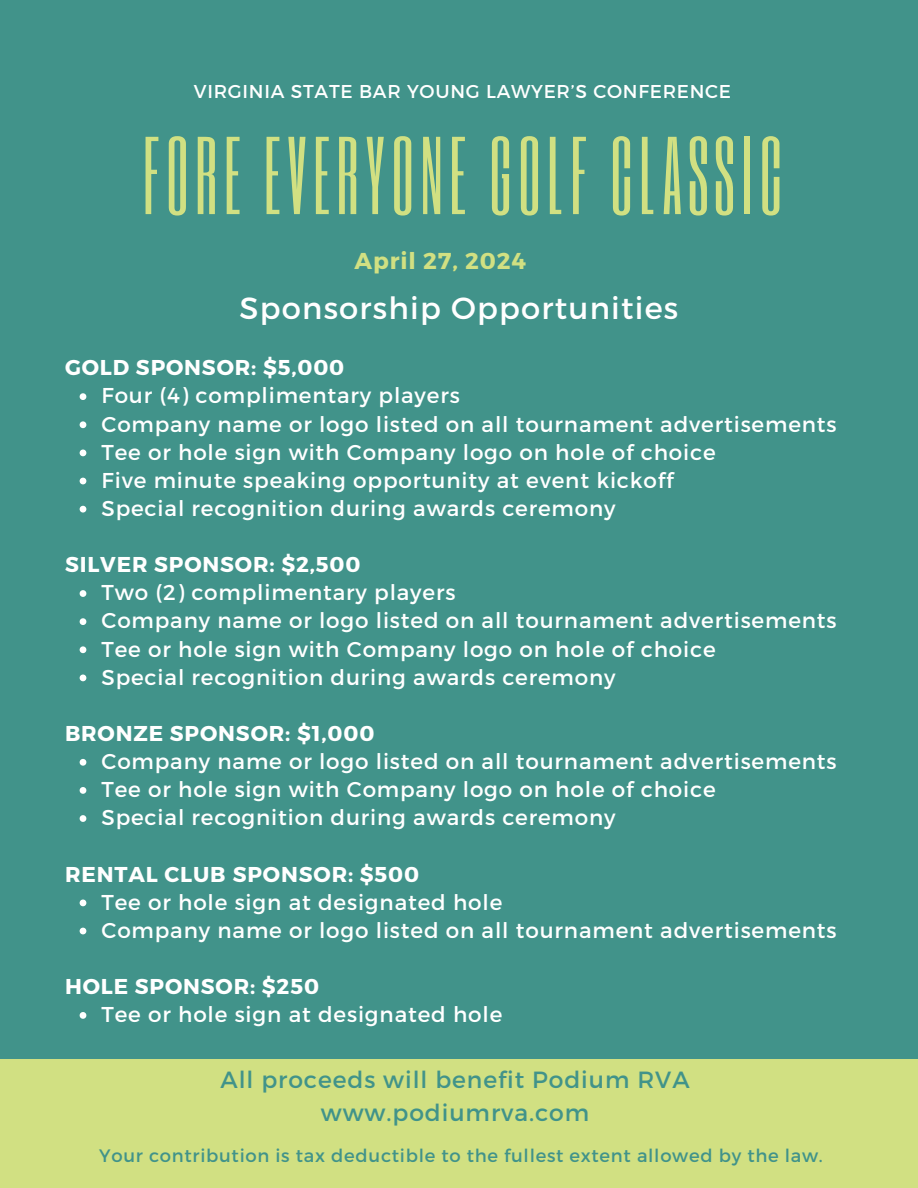
<style>
.page{position:relative;width:918px;height:1188px;background:#41938a}
.page>*{position:absolute;margin:0;border:0;box-sizing:border-box;transform-origin:0 0}
.t1{font:91.65px "Six Caps";letter-spacing:.065em;color:#d1e082}
.t2{font:30.6px "Montserrat";letter-spacing:.04em;color:#fff}
.t3{font:23.4px/32.7px "Montserrat";letter-spacing:.04em;color:#41938a;text-align:center}
.t4{font:700 22.95px "Montserrat";letter-spacing:.04em;color:#d1e082}
.t5{font:21.45px "Montserrat";letter-spacing:.04em;color:#fff}
.t6{font:700 21.45px "Montserrat";letter-spacing:.04em;color:#fff}
.t7{font:18.6px "Montserrat";letter-spacing:.04em;color:#fff}
.t8{font:18px "Montserrat";letter-spacing:.04em;color:#41938a}
</style>
<div class="page">
<div style="left:0;top:1060px;width:918px;height:128px;background:#d1e082"></div>
<svg style="left:80px;top:393px;width:6px;height:7px"></svg>
<svg style="left:80px;top:421px;width:6px;height:7px"></svg>
<svg style="left:80px;top:450px;width:6px;height:6px"></svg>
<svg style="left:80px;top:478px;width:6px;height:6px"></svg>
<svg style="left:80px;top:506px;width:6px;height:7px"></svg>
<svg style="left:80px;top:590px;width:6px;height:7px"></svg>
<svg style="left:80px;top:618px;width:6px;height:7px"></svg>
<svg style="left:80px;top:646px;width:6px;height:7px"></svg>
<svg style="left:80px;top:675px;width:6px;height:6px"></svg>
<svg style="left:80px;top:759px;width:6px;height:7px"></svg>
<svg style="left:80px;top:787px;width:6px;height:7px"></svg>
<svg style="left:80px;top:815px;width:6px;height:7px"></svg>
<svg style="left:80px;top:900px;width:6px;height:6px"></svg>
<svg style="left:80px;top:928px;width:6px;height:6px"></svg>
<svg style="left:80px;top:1012px;width:6px;height:7px"></svg>
<p class="t7" style="left:194px;top:79px;width:539px">VIRGINIA STATE BAR YOUNG LAWYER’S CONFERENCE</p>
<p class="t1" style="left:143px;top:113px;width:641px">FORE EVERYONE GOLF CLASSIC</p>
<h3 class="t4" style="left:355px;top:246px;width:173px">April 27, 2024</h3>
<h5 class="t2" style="left:240px;top:288px;width:440px">Sponsorship Opportunities</h5>
<h6 class="t6" style="left:65px;top:354px;width:281px">GOLD SPONSOR: $5,000</h6>
<h1 class="t5" style="left:102px;top:382px;width:360px">Four (4) complimentary players</h1>
<h4 class="t5" style="left:102px;top:410px;width:737px">Company name or logo listed on all tournament advertisements</h4>
<h2 class="t5" style="left:102px;top:438px;width:616px">Tee or hole sign with Company logo on hole of choice</h2>
<h3 class="t5" style="left:102px;top:466px;width:573px">Five minute speaking opportunity at event kickoff</h3>
<p class="t5" style="left:102px;top:494px;width:516px">Special recognition during awards ceremony</p>
<p class="t6" style="left:65px;top:551px;width:297px">SILVER SPONSOR: $2,500</p>
<p class="t5" style="left:102px;top:579px;width:355px">Two (2) complimentary players</p>
<p class="t5" style="left:102px;top:607px;width:737px">Company name or logo listed on all tournament advertisements</p>
<p class="t5" style="left:102px;top:635px;width:616px">Tee or hole sign with Company logo on hole of choice</p>
<h3 class="t5" style="left:102px;top:663px;width:516px">Special recognition during awards ceremony</h3>
<p class="t6" style="left:65px;top:719px;width:311px">BRONZE SPONSOR: $1,000</p>
<p class="t5" style="left:102px;top:747px;width:737px">Company name or logo listed on all tournament advertisements</p>
<p class="t5" style="left:102px;top:776px;width:616px">Tee or hole sign with Company logo on hole of choice</p>
<p class="t5" style="left:102px;top:804px;width:516px">Special recognition during awards ceremony</p>
<h3 class="t6" style="left:65px;top:860px;width:356px">RENTAL CLUB SPONSOR: $500</h3>
<p class="t5" style="left:102px;top:888px;width:402px">Tee or hole sign at designated hole</p>
<p class="t5" style="left:102px;top:916px;width:737px">Company name or logo listed on all tournament advertisements</p>
<p class="t6" style="left:65px;top:972px;width:256px">HOLE SPONSOR: $250</p>
<h3 class="t5" style="left:102px;top:1001px;width:402px">Tee or hole sign at designated hole</h3>
<p class="t3" style="left:220px;top:1062px;width:471px">All proceeds will benefit Podium RVA www.podiumrva.com</p>
<p class="t8" style="left:99px;top:1144px;width:725px">Your contribution is tax deductible to the fullest extent allowed by the law.</p>
</div>
